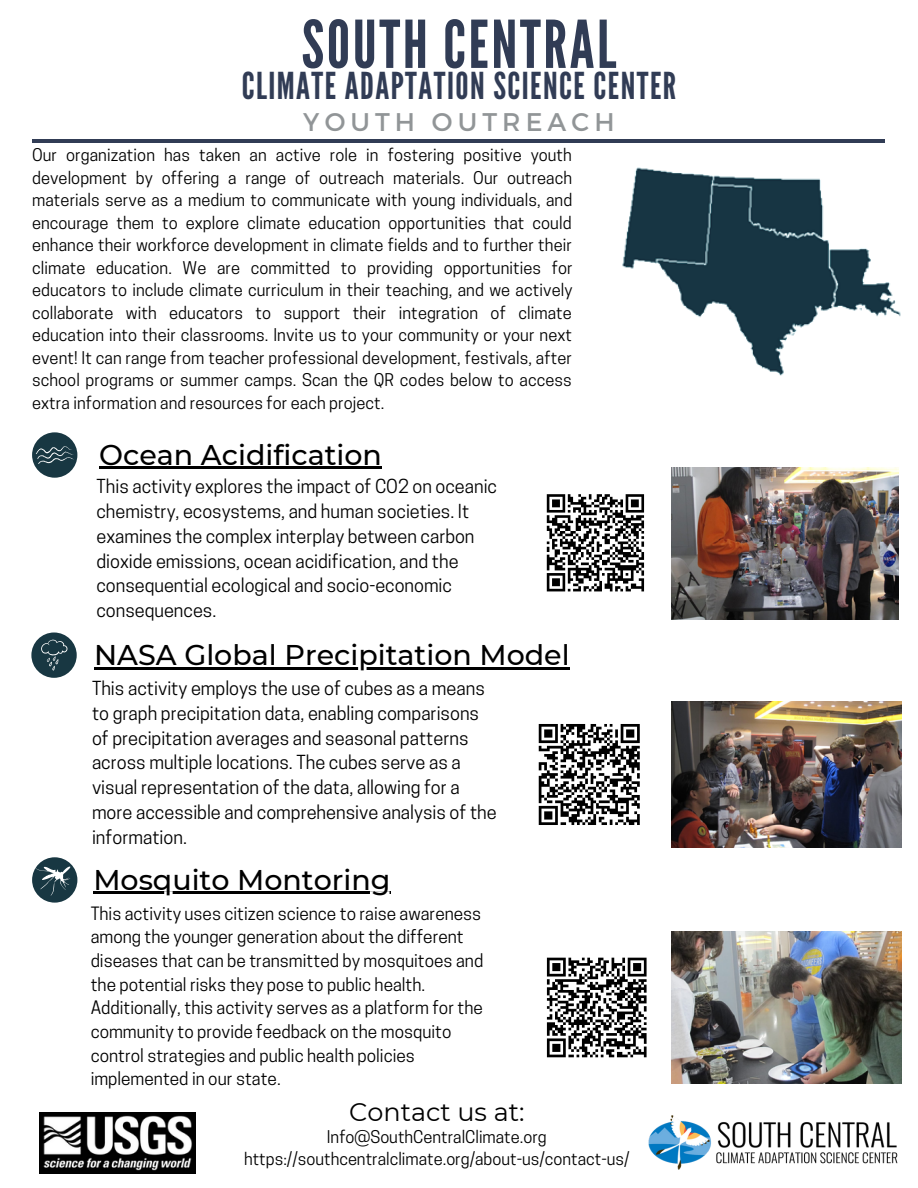
<style>
.page{position:relative;width:918px;height:1188px;background:#fff}
.page>*{position:absolute;margin:0;border:0;box-sizing:border-box;transform-origin:0 0}
.t1{font:65.7px "League Gothic";letter-spacing:.04em;color:#313c55}
.t2{font:37.05px "League Gothic";letter-spacing:.04em;color:#313c55}
.t3{font:500 28.5px "Montserrat";color:#000}
.t4{font:25.5px "Montserrat";letter-spacing:.2em;color:#919597}
.t5{font:25.5px "Montserrat";color:#000}
.t6{font:18.15px/24.8px "Cooper Hewitt";color:#000}
.t7{font:17.25px/23.7px "Cooper Hewitt";color:#000}
.t8{font:16.5px/22.5px "Cooper Hewitt";color:#000;text-align:justify}
</style>
<div class="page">
<hr style="left:32px;top:139px;width:852px;height:3px;background:#313c55">
<div style="left:32px;top:432px;width:45px;height:45px;background:#183742;border-radius:50%"></div>
<svg style="left:36px;top:446px;width:38px;height:18px"></svg>
<img style="left:622px;top:167px;width:279px;height:209px">
<img style="left:40px;top:1112px;width:155px;height:62px">
<hr style="left:94px;top:667px;width:476px;height:2px;background:#000">
<hr style="left:93px;top:892px;width:297px;height:2px;background:#000">
<div style="left:32px;top:857px;width:45px;height:45px;background:#183742;border-radius:50%"></div>
<svg style="left:35px;top:867px;width:36px;height:29px"></svg>
<img style="left:671px;top:467px;width:227px;height:152px">
<img style="left:671px;top:701px;width:231px;height:146px">
<img style="left:671px;top:931px;width:231px;height:152px">
<div style="left:31px;top:632px;width:46px;height:46px;background:#183742;border-radius:50%"></div>
<svg style="left:41px;top:640px;width:27px;height:31px"></svg>
<img style="left:648px;top:1115px;width:249px;height:55px">
<hr style="left:99px;top:467px;width:283px;height:2px;background:#000">
<svg style="left:538px;top:724px;width:102px;height:101px"></svg>
<svg style="left:546px;top:957px;width:101px;height:101px"></svg>
<svg style="left:546px;top:494px;width:99px;height:98px"></svg>
<p class="t1" style="left:302px;top:6px;width:316px">SOUTH CENTRAL</p>
<p class="t2" style="left:242px;top:64px;width:436px">CLIMATE ADAPTATION SCIENCE CENTER</p>
<p class="t4" style="left:303px;top:106px;width:313px">YOUTH OUTREACH</p>
<p class="t8" style="left:32px;top:146px;width:542px">Our organization has taken an active role in fostering positive youth development by offering a range of outreach materials. Our outreach materials serve as a medium to communicate with young individuals, and encourage them to explore climate education opportunities that could enhance their workforce development in climate fields and to further their climate education. We are committed to providing opportunities for educators to include climate curriculum in their teaching, and we actively collaborate with educators to support their integration of climate education into their classrooms. Invite us to your community or your next event! It can range from teacher professional development, festivals, after school programs or summer camps. Scan the QR codes below to access extra information and resources for each project.</p>
<p class="t3" style="left:99px;top:437px;width:284px">Ocean Acidification</p>
<p class="t6" style="left:97px;top:477px;width:402px">This activity explores the impact of CO2 on oceanic chemistry, ecosystems, and human societies. It examines the complex interplay between carbon dioxide emissions, ocean acidification, and the consequential ecological and socio-economic consequences.</p>
<p class="t3" style="left:94px;top:637px;width:477px">NASA Global Precipitation Model</p>
<p class="t6" style="left:92px;top:678px;width:406px">This activity employs the use of cubes as a means to graph precipitation data, enabling comparisons of precipitation averages and seasonal patterns across multiple locations. The cubes serve as a visual representation of the data, allowing for a more accessible and comprehensive analysis of the information.</p>
<p class="t3" style="left:93px;top:862px;width:299px">Mosquito Montoring</p>
<p class="t7" style="left:91px;top:904px;width:394px">This activity uses citizen science to raise awareness among the younger generation about the different diseases that can be transmitted by mosquitoes and the potential risks they pose to public health.<br>Additionally, this activity serves as a platform for the community to provide feedback on the mosquito control strategies and public health policies implemented in our state.</p>
<p class="t5" style="left:349px;top:1097px;width:177px">Contact us at:</p>
<p class="t8" style="left:327px;top:1128px;width:221px">Info@SouthCentralClimate.org</p>
<p class="t8" style="left:244px;top:1150px;width:387px">https://southcentralclimate.org/about-us/contact-us/</p>
</div>
